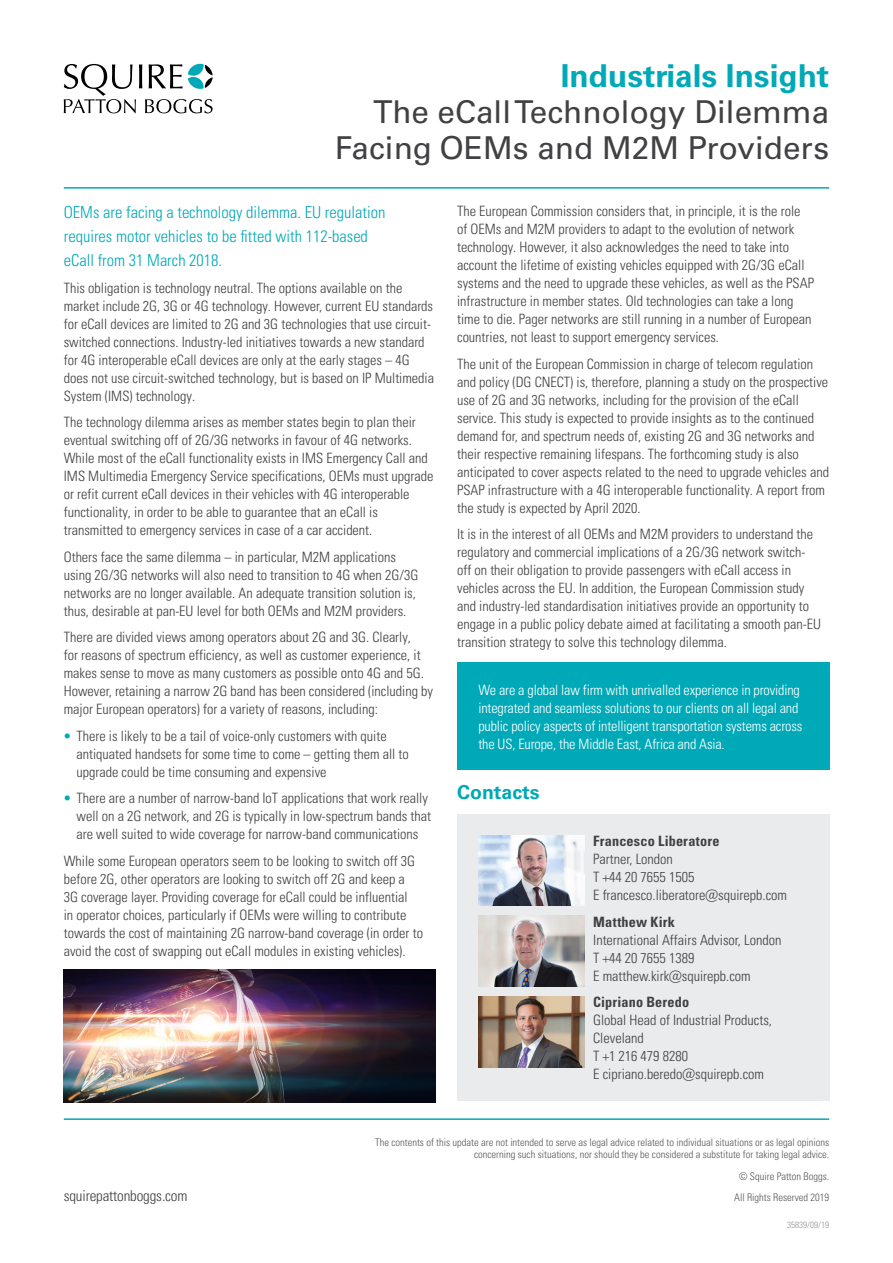
<style>
.page{position:relative;width:893px;height:1263px;background:#fff}
.page>*{position:absolute;margin:0;border:0;box-sizing:border-box;transform-origin:0 0}
.t1{font:31.5px/36px "Univers LTCYR 55 Roman";color:#414042;text-align:right}
.t2{font:700 31.5px "Univers LTCYR 65";color:#00a9b7}
.t3{font:700 19.5px "Univers LTCYR 65";color:#00a9b7}
.t4{font:16.5px/24px "Univers LTCYR 47 Light Cond";color:#00a9b7}
.t5{font:15px "Univers LTCYR 47 Light Cond";letter-spacing:-.01em;color:#414042}
.t6{font:14.25px/18px "Univers LTCYR 47 Light Cond";color:#414042}
.t7{font:14.25px/18px "Univers LTCYR 47 Light Cond";letter-spacing:-.01em;color:#fff}
.t8{font:14.25px "Univers LTCYR 67 Bold Cond";letter-spacing:.01em;color:#414042}
.t9{font:10.5px/12.6px "Univers LTCYR 47 Light Cond";color:#58595b;text-align:right}
.t10{font:9px "Univers LTCYR 47 Light Cond";color:#939598}
.s1{color:#00a9b7}
</style>
<div class="page">
<div style="left:457px;top:662px;width:372px;height:108px;background:#00a9b7"></div>
<div style="left:457px;top:814px;width:372px;height:287px;background:#e9ebed"></div>
<img style="left:478px;top:835px;width:107px;height:71px">
<img style="left:478px;top:916px;width:107px;height:70px">
<img style="left:478px;top:996px;width:107px;height:71px">
<hr style="left:64px;top:187px;width:765px;height:2px;background:#00a9b7">
<svg style="left:64px;top:64px;width:149px;height:49px"></svg>
<hr style="left:64px;top:1118px;width:765px;height:2px;background:#00a9b7">
<img style="left:64px;top:969px;width:372px;height:133px">
<h1 class="t2" style="left:561px;top:53px;width:270px">Industrials Insight</h1>
<h1 class="t1" style="left:335px;top:92px;width:496px">The eCall Technology Dilemma<br>Facing OEMs and M2M Providers</h1>
<p class="t4" style="left:64px;top:199px;width:323px">OEMs are facing a technology dilemma. EU regulation requires motor vehicles to be fitted with 112-based eCall from 31 March 2018.</p>
<p class="t6" style="left:64px;top:278px;width:372px">This obligation is technology neutral. The options available on the market include 2G, 3G or 4G technology. However, current EU standards for eCall devices are limited to 2G and 3G technologies that use circuit&shy;switched connections. Industry-led initiatives towards a new standard for 4G interoperable eCall devices are only at the early stages – 4G does not use circuit-switched technology, but is based on IP Multimedia System (IMS) technology.</p>
<p class="t6" style="left:64px;top:412px;width:371px">The technology dilemma arises as member states begin to plan their eventual switching off of 2G/3G networks in favour of 4G networks.<br>While most of the eCall functionality exists in IMS Emergency Call and IMS Multimedia Emergency Service specifications, OEMs must upgrade or refit current eCall devices in their vehicles with 4G interoperable functionality, in order to be able to guarantee that an eCall is transmitted to emergency services in case of a car accident.</p>
<p class="t6" style="left:64px;top:547px;width:356px">Others face the same dilemma – in particular, M2M applications using 2G/3G networks will also need to transition to 4G when 2G/3G networks are no longer available. An adequate transition solution is, thus, desirable at pan-EU level for both OEMs and M2M providers.</p>
<p class="t6" style="left:64px;top:627px;width:371px">There are divided views among operators about 2G and 3G. Clearly,<br>for reasons of spectrum efficiency, as well as customer experience, it makes sense to move as many customers as possible onto 4G and 5G.<br>However, retaining a narrow 2G band has been considered (including by major European operators) for a variety of reasons, including:</p>
<p class="t6" style="left:77px;top:726px;width:334px;text-indent:-13px"><span class="s1">•</span> There is likely to be a tail of voice-only customers with quite antiquated handsets for some time to come – getting them all to upgrade could be time consuming and expensive</p>
<p class="t6" style="left:77px;top:788px;width:356px;text-indent:-13px"><span class="s1">•</span> There are a number of narrow-band IoT applications that work really well on a 2G network, and 2G is typically in low-spectrum bands that are well suited to wide coverage for narrow-band communications</p>
<p class="t6" style="left:64px;top:851px;width:361px">While some European operators seem to be looking to switch off 3G before 2G, other operators are looking to switch off 2G and keep a<br>3G coverage layer. Providing coverage for eCall could be influential<br>in operator choices, particularly if OEMs were willing to contribute towards the cost of maintaining 2G narrow-band coverage (in order to avoid the cost of swapping out eCall modules in existing vehicles).</p>
<p class="t6" style="left:457px;top:201px;width:358px">The European Commission considers that, in principle, it is the role of OEMs and M2M providers to adapt to the evolution of network technology. However, it also acknowledges the need to take into account the lifetime of existing vehicles equipped with 2G/3G eCall systems and the need to upgrade these vehicles, as well as the PSAP infrastructure in member states. Old technologies can take a long time to die. Pager networks are still running in a number of European countries, not least to support emergency services.</p>
<p class="t6" style="left:457px;top:354px;width:373px">The unit of the European Commission in charge of telecom regulation and policy (DG CNECT) is, therefore, planning a study on the prospective use of 2G and 3G networks, including for the provision of the eCall service. This study is expected to provide insights as to the continued demand for, and spectrum needs of, existing 2G and 3G networks and their respective remaining lifespans. The forthcoming study is also anticipated to cover aspects related to the need to upgrade vehicles and PSAP infrastructure with a 4G interoperable functionality. A report from the study is expected by April 2020.</p>
<p class="t6" style="left:457px;top:524px;width:365px">It is in the interest of all OEMs and M2M providers to understand the regulatory and commercial implications of a 2G/3G network switch&shy;off on their obligation to provide passengers with eCall access in vehicles across the EU. In addition, the European Commission study and industry-led standardisation initiatives provide an opportunity to engage in a public policy debate aimed at facilitating a smooth pan-EU transition strategy to solve this technology dilemma.</p>
<p class="t7" style="left:478px;top:680px;width:325px">We are a global law firm with unrivalled experience in providing integrated and seamless solutions to our clients on all legal and public policy aspects of intelligent transportation systems across the US, Europe, the Middle East, Africa and Asia.</p>
<h2 class="t3" style="left:457px;top:779px;width:84px">Contacts</h2>
<p class="t8" style="left:593px;top:833px;width:128px">Francesco Liberatore</p>
<p class="t6" style="left:593px;top:850px;width:195px">Partner, London<br>T +44 20 7655 1505<br>E francesco.liberatore@squirepb.com</p>
<p class="t8" style="left:593px;top:913px;width:83px">Matthew Kirk</p>
<p class="t6" style="left:593px;top:930px;width:190px">International Affairs Advisor, London<br>T +44 20 7655 1389<br>E matthew.kirk@squirepb.com</p>
<p class="t8" style="left:593px;top:994px;width:97px">Cipriano Beredo</p>
<p class="t6" style="left:593px;top:1011px;width:180px">Global Head of Industrial Products,<br>Cleveland<br>T +1 216 479 8280<br>E cipriano.beredo@squirepb.com</p>
<p class="t9" style="left:375px;top:1135px;width:456px">The contents of this update are not intended to serve as legal advice related to individual situations or as legal opinions concerning such situations, nor should they be considered a substitute for taking legal advice.</p>
<p class="t9" style="left:739px;top:1169px;width:92px">© Squire Patton Boggs.</p>
<p class="t5" style="left:64px;top:1185px;width:125px">squirepattonboggs.com</p>
<p class="t9" style="left:734px;top:1190px;width:97px">All Rights Reserved 2019</p>
<p class="t10" style="left:787px;top:1219px;width:43px">35839/09/19</p>
</div>
